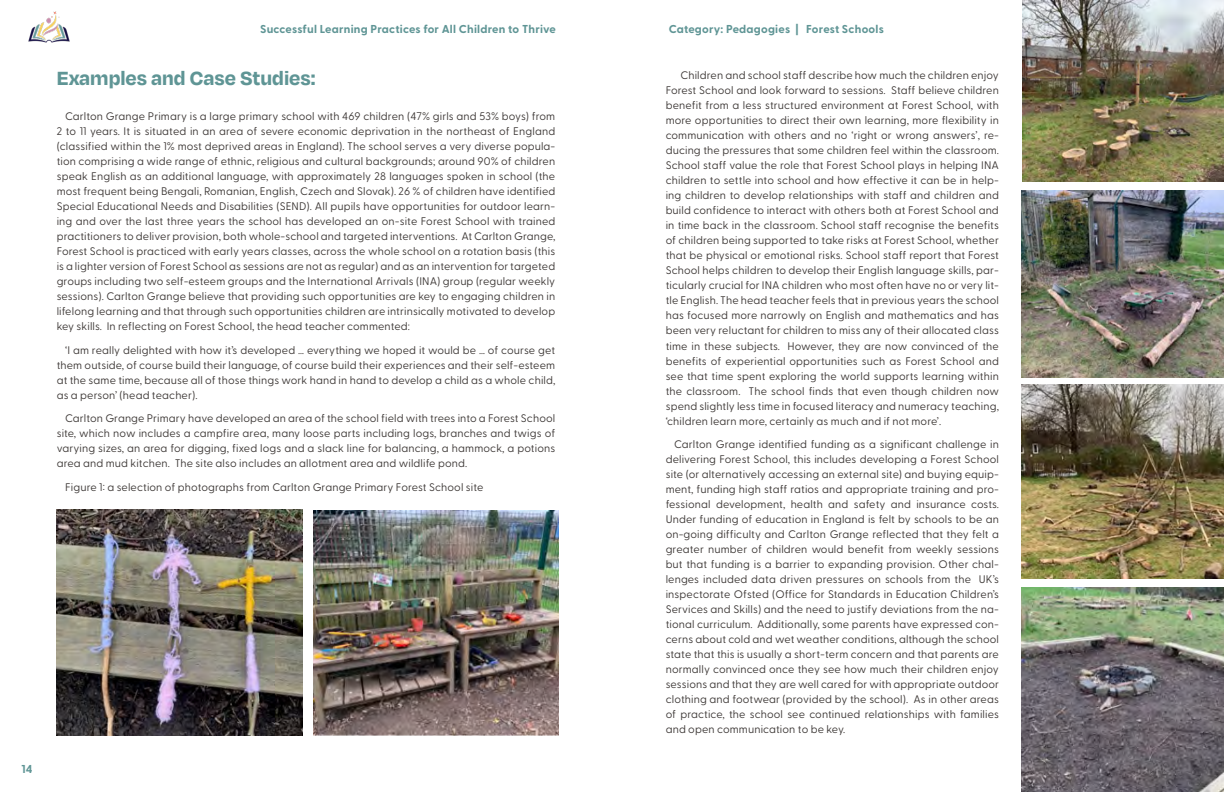
<style>
.page{position:relative;width:1224px;height:792px;background:#fff}
.page>*{position:absolute;margin:0;border:0;box-sizing:border-box;transform-origin:0 0}
.t1{font:700 22px "Degular";color:#5f9595}
.t2{font:700 11.5px "Greycliff CF";letter-spacing:.02em;color:#5f9595}
.t3{font:11px/15px "Greycliff CF";letter-spacing:.01em;color:#3c3735;text-align:justify}
</style>
<div class="page">
<img style="left:28px;top:12px;width:42px;height:31px">
<img style="left:314px;top:511px;width:244px;height:224px">
<img style="left:57px;top:510px;width:245px;height:225px">
<img style="left:1022px;top:588px;width:202px;height:204px">
<img style="left:1022px;top:0;width:202px;height:182px">
<img style="left:1022px;top:190px;width:202px;height:187px">
<img style="left:1022px;top:385px;width:202px;height:193px">
<p class="t2" style="left:21px;top:760px;width:13px">14</p>
<p class="t2" style="left:260px;top:20px;width:297px">Successful Learning Practices for All Children to Thrive</p>
<p class="t2" style="left:669px;top:20px;width:217px">Category: Pedagogies | Forest Schools</p>
<h1 class="t1" style="left:57px;top:64px;width:260px">Examples and Case Studies:</h1>
<p class="t3" style="left:57px;top:108px;width:500px;text-indent:9px">Carlton Grange Primary is a large primary school with 469 children (47% girls and 53% boys) from 2 to 11 years. It is situated in an area of severe economic deprivation in the northeast of England (classified within the 1% most deprived areas in England). The school serves a very diverse popula&shy;tion comprising a wide range of ethnic, religious and cultural backgrounds; around 90% of children speak English as an additional language, with approximately 28 languages spoken in school (the most frequent being Bengali, Romanian, English, Czech and Slovak). 26 % of children have identified Special Educational Needs and Disabilities (SEND). All pupils have opportunities for outdoor learn&shy;ing and over the last three years the school has developed an on-site Forest School with trained practitioners to deliver provision, both whole-school and targeted interventions. At Carlton Grange, Forest School is practiced with early years classes, across the whole school on a rotation basis (this is a lighter version of Forest School as sessions are not as regular) and as an intervention for targeted groups including two self-esteem groups and the International Arrivals (INA) group (regular weekly sessions). Carlton Grange believe that providing such opportunities are key to engaging children in lifelong learning and that through such opportunities children are intrinsically motivated to develop key skills. In reflecting on Forest School, the head teacher commented:</p>
<p class="t3" style="left:57px;top:342px;width:500px;text-indent:9px">‘I am really delighted with how it’s developed … everything we hoped it would be … of course get them outside, of course build their language, of course build their experiences and their self-esteem at the same time, because all of those things work hand in hand to develop a child as a whole child, as a person’ (head teacher).</p>
<p class="t3" style="left:57px;top:410px;width:500px;text-indent:9px">Carlton Grange Primary have developed an area of the school field with trees into a Forest School site, which now includes a campfire area, many loose parts including logs, branches and twigs of varying sizes, an area for digging, fixed logs and a slack line for balancing, a hammock, a potions area and mud kitchen. The site also includes an allotment area and wildlife pond.</p>
<p class="t3" style="left:65px;top:479px;width:420px">Figure 1: a selection of photographs from Carlton Grange Primary Forest School site</p>
<p class="t3" style="left:666px;top:67px;width:335px;text-indent:15px">Children and school staff describe how much the children enjoy Forest School and look forward to sessions. Staff believe children benefit from a less structured environment at Forest School, with more opportunities to direct their own learning, more flexibility in communication with others and no ‘right or wrong answers’, re&shy;ducing the pressures that some children feel within the classroom.<br>School staff value the role that Forest School plays in helping INA children to settle into school and how effective it can be in help&shy;ing children to develop relationships with staff and children and build confidence to interact with others both at Forest School and in time back in the classroom. School staff recognise the benefits of children being supported to take risks at Forest School, whether that be physical or emotional risks. School staff report that Forest School helps children to develop their English language skills, par&shy;ticularly crucial for INA children who most often have no or very lit&shy;tle English. The head teacher feels that in previous years the school has focused more narrowly on English and mathematics and has been very reluctant for children to miss any of their allocated class time in these subjects. However, they are now convinced of the benefits of experiential opportunities such as Forest School and see that time spent exploring the world supports learning within the classroom. The school finds that even though children now spend slightly less time in focused literacy and numeracy teaching, ‘children learn more, certainly as much and if not more’.</p>
<p class="t3" style="left:666px;top:436px;width:335px;text-indent:9px">Carlton Grange identified funding as a significant challenge in delivering Forest School, this includes developing a Forest School site (or alternatively accessing an external site) and buying equip&shy;ment, funding high staff ratios and appropriate training and pro&shy;fessional development, health and safety and insurance costs.<br>Under funding of education in England is felt by schools to be an on-going difficulty and Carlton Grange reflected that they felt a greater number of children would benefit from weekly sessions but that funding is a barrier to expanding provision. Other chal&shy;lenges included data driven pressures on schools from the UK’s inspectorate Ofsted (Office for Standards in Education Children’s Services and Skills) and the need to justify deviations from the na&shy;tional curriculum. Additionally, some parents have expressed con&shy;cerns about cold and wet weather conditions, although the school state that this is usually a short-term concern and that parents are normally convinced once they see how much their children enjoy sessions and that they are well cared for with appropriate outdoor clothing and footwear (provided by the school). As in other areas of practice, the school see continued relationships with families and open communication to be key.</p>
</div>
